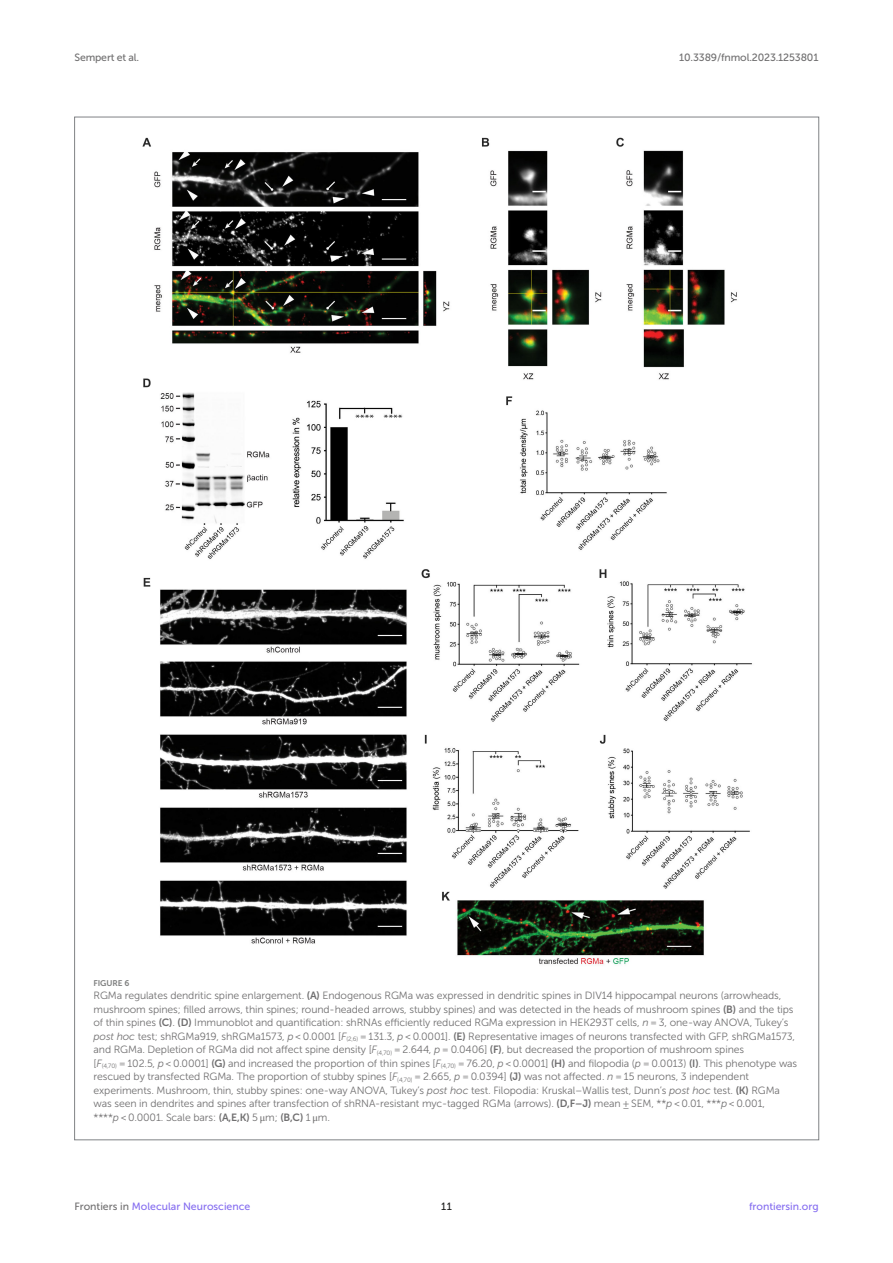
<style>
.page{position:relative;width:893px;height:1263px;background:#fff}
.page>*{position:absolute;margin:0;border:0;box-sizing:border-box;transform-origin:0 0}
.FIG_LEG{font:10.5px/13.5px "Museo Sans 300";letter-spacing:-.01em;color:#706f70}
.t1{font:10.5px "Museo Sans 500";color:#856df0}
.t2{font:10.5px "Museo Sans 500";letter-spacing:-.015em;color:#706f70}
.t3{font:10.5px "Museo Sans 500";color:#1b1c1b}
.FIG_HD{font:8.25px "Museo Sans 700";letter-spacing:-.01em;color:#7e7f7f}
.s1{font-family:"Museo Sans 700"}
.s2{font-style:italic}
.s3{font-family:"STIX General"}
.s4{color:#706f70}
</style>
<div class="page">
<img style="left:142px;top:137px;width:610px;height:828px">
<p class="t2" style="left:74px;top:51px;width:66px">Sempert et al.</p>
<p class="t2" style="left:679px;top:51px;width:141px">10.3389/fnmol.2023.1253801</p>
<p class="FIG_HD" style="left:94px;top:978px;width:37px">FIGURE 6</p>
<p class="FIG_LEG" style="left:94px;top:989px;width:705px">RGMa regulates dendritic spine enlargement. <span class="s1">(A)</span> Endogenous RGMa was expressed in dendritic spines in DIV14 hippocampal neurons (arrowheads, mushroom spines; filled arrows, thin spines; round-headed arrows, stubby spines) and was detected in the heads of mushroom spines <span class="s1">(B)</span> and the tips of thin spines <span class="s1">(C)</span>. <span class="s1">(D)</span> Immunoblot and quantification: shRNAs efficiently reduced RGMa expression in HEK293T cells, <span class="s2">n</span> = 3, one-way ANOVA, Tukey’s <span class="s2">post hoc</span> test; shRGMa919, shRGMa1573, <span class="s2">p</span> &lt; 0.0001 [<span class="s2">F</span><sub>(2,6)</sub> = 131.3, <span class="s2">p</span> &lt; 0.0001]. <span class="s1">(E)</span> Representative images of neurons transfected with GFP, shRGMa1573, and RGMa. Depletion of RGMa did not affect spine density [<span class="s2">F</span><sub>(4,70)</sub> = 2.644, <span class="s2">p</span> = 0.0406] <span class="s1">(F)</span>, but decreased the proportion of mushroom spines<br>[<span class="s2">F</span><sub>(4,70)</sub> = 102.5, <span class="s2">p</span> &lt; 0.0001] <span class="s1">(G)</span> and increased the proportion of thin spines [<span class="s2">F</span><sub>(4,70)</sub> = 76.20, <span class="s2">p</span> &lt; 0.0001] <span class="s1">(H)</span> and filopodia (<span class="s2">p</span> = 0.0013) <span class="s1">(I)</span>. This phenotype was rescued by transfected RGMa. The proportion of stubby spines [<span class="s2">F</span><sub>(4,70)</sub> = 2.665, <span class="s2">p</span> = 0.0394] <span class="s1">(J)</span> was not affected. <span class="s2">n</span> = 15 neurons, 3 independent experiments. Mushroom, thin, stubby spines: one-way ANOVA, Tukey’s <span class="s2">post hoc</span> test. Filopodia: Kruskal–Wallis test, Dunn’s <span class="s2">post hoc</span> test. <span class="s1">(K)</span> RGMa was seen in dendrites and spines after transfection of shRNA-resistant myc-tagged RGMa (arrows). <span class="s1">(D,F–J)</span> mean ± SEM, **<span class="s2">p</span> &lt; 0.01, ***<span class="s2">p</span> &lt; 0.001,<br>****<span class="s2">p</span> &lt; 0.0001. Scale bars: <span class="s1">(A,E,K)</span> 5 <span class="s3">μ</span>m; <span class="s1">(B,C)</span> 1 <span class="s3">μ</span>m.</p>
<p class="t1" style="left:74px;top:1200px;width:177px"><span class="s4">Frontiers in</span> Molecular Neuroscience</p>
<p class="t3" style="left:441px;top:1200px;width:12px">11</p>
<p class="t1" style="left:749px;top:1200px;width:71px">frontiersin.org</p>
</div>
